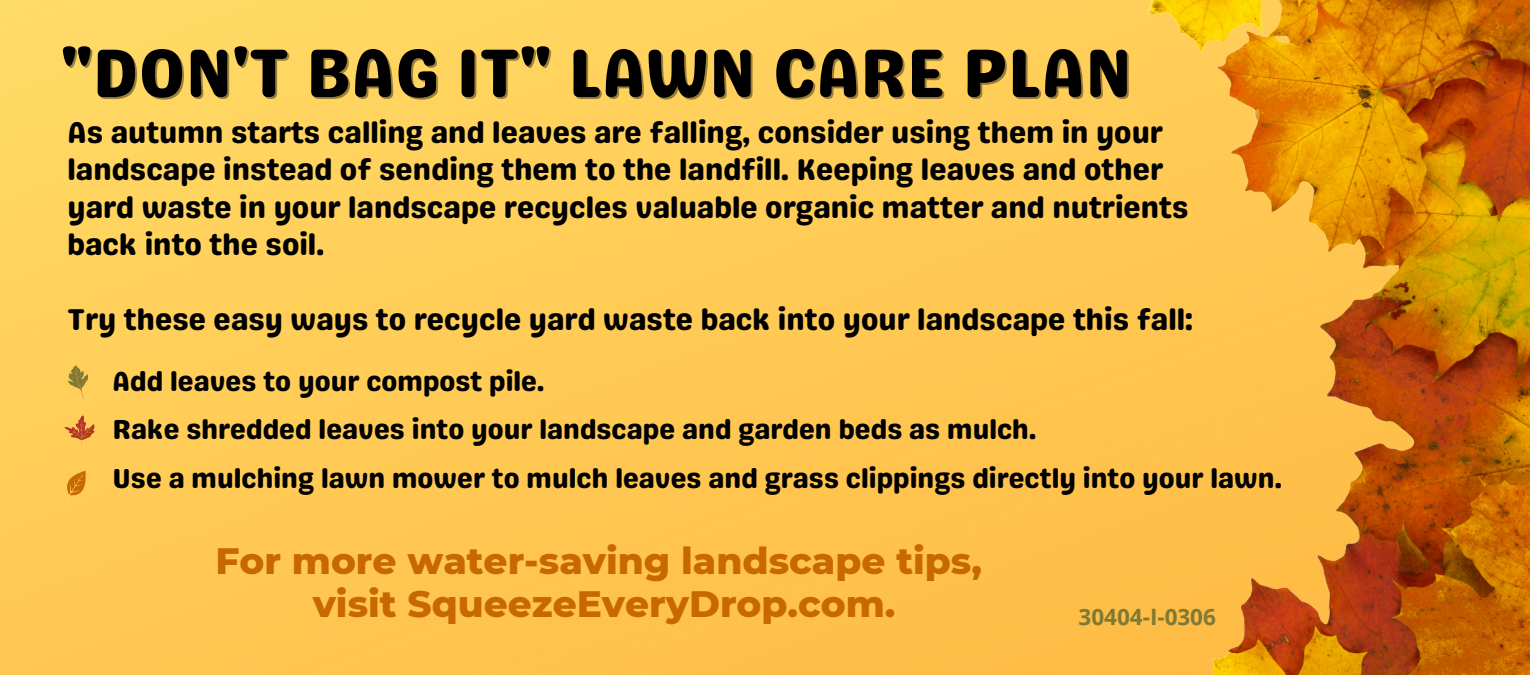
<style>
.page{position:relative;width:1530px;height:675px;background:#fff}
.page>*{position:absolute;margin:0;border:0;box-sizing:border-box;transform-origin:0 0}
.t1{font:68.25px "Genty Sans";color:#000}
.t2{font:800 37.5px/43px "Montserrat";color:#c86800;text-align:center}
.t3{font:30px/37.5px "Genty Sans";color:#000}
.t4{font:27.5px/48.8px "Genty Sans";color:#000}
.t5{font:700 22.5px "Open Sans";color:#7e7935}
</style>
<div class="page">
<img style="left:0;top:0;width:1125px;height:675px">
<img style="left:1125px;top:0;width:405px;height:675px">
<svg style="left:65px;top:471px;width:22px;height:28px"></svg>
<svg style="left:65px;top:415px;width:29px;height:29px"></svg>
<svg style="left:68px;top:365px;width:20px;height:34px"></svg>
<h1 class="t1" style="left:61px;top:32px;width:1073px">"DON'T BAG IT" LAWN CARE PLAN</h1>
<p class="t3" style="left:68px;top:114px;width:1123px">As autumn starts calling and leaves are falling, consider using them in your landscape instead of sending them to the landfill. Keeping leaves and other yard waste in your landscape recycles valuable organic matter and nutrients back into the soil.</p>
<p class="t3" style="left:68px;top:301px;width:1127px">Try these easy ways to recycle yard waste back into your landscape this fall:</p>
<p class="t4" style="left:113px;top:357px;width:1171px">Add leaves to your compost pile.<br>Rake shredded leaves into your landscape and garden beds as mulch.<br>Use a mulching lawn mower to mulch leaves and grass clippings directly into your lawn.</p>
<p class="t2" style="left:215px;top:539px;width:768px">For more water-saving landscape tips, visit SqueezeEveryDrop.com.</p>
<p class="t5" style="left:1079px;top:601px;width:139px">30404-I-0306</p>
</div>
